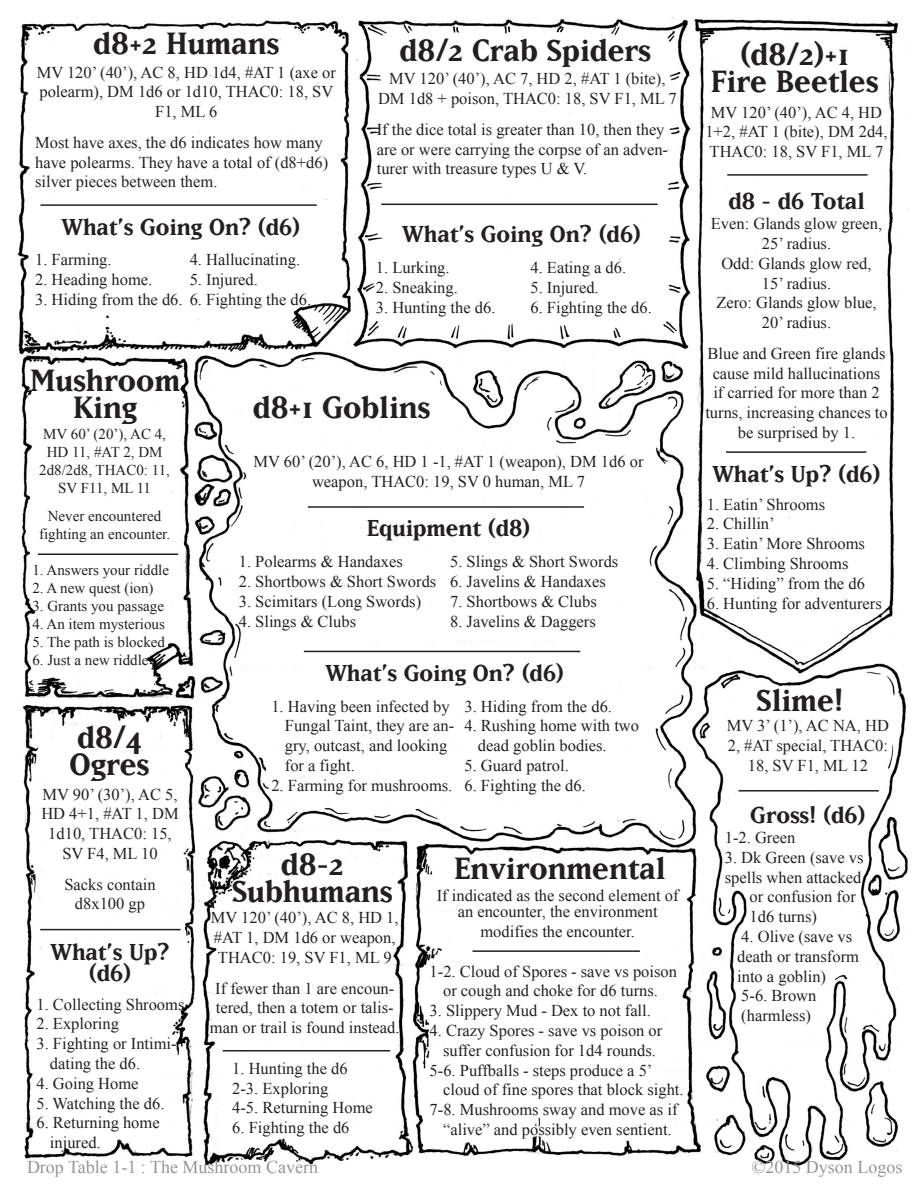
<style>
.page{position:relative;width:918px;height:1188px;background:#fff}
.page>*{position:absolute;margin:0;border:0;box-sizing:border-box;transform-origin:0 0}
.t1{font:700 36px/27px "Matrix";color:#231f20}
.t2{font:700 27px/21px "Matrix";color:#231f20;text-align:center}
.t3{font:18px "Times New Roman";color:#939598}
.t4{font:16.5px/19.8px "Times New Roman";color:#231f20;text-align:center}
.t5{font:15px/18px "Times New Roman";color:#231f20;text-align:center}
</style>
<div class="page">
<img style="left:17px;top:17px;width:894px;height:1151px">
<svg style="left:228px;top:875px;width:169px;height:32px"></svg>
<hr style="left:40px;top:204px;width:277px;height:2px;background:#231f20">
<hr style="left:381px;top:204px;width:277px;height:1px;background:#231f20">
<svg style="left:434px;top:885px;width:251px;height:58px"></svg>
<svg style="left:426px;top:961px;width:261px;height:182px"></svg>
<hr style="left:38px;top:554px;width:140px;height:1px;background:#231f20">
<hr style="left:727px;top:174px;width:141px;height:2px;background:#231f20">
<hr style="left:726px;top:451px;width:140px;height:2px;background:#231f20">
<hr style="left:223px;top:1050px;width:167px;height:2px;background:#231f20">
<hr style="left:308px;top:506px;width:276px;height:2px;background:#231f20">
<hr style="left:304px;top:651px;width:276px;height:1px;background:#231f20">
<hr style="left:738px;top:790px;width:141px;height:2px;background:#231f20">
<hr style="left:40px;top:929px;width:141px;height:1px;background:#231f20">
<hr style="left:472px;top:950px;width:168px;height:2px;background:#231f20">
<p class="t1" style="left:93px;top:30px;width:188px">d8+2 Humans</p>
<p class="t4" style="left:37px;top:62px;width:301px">MV 120’ (40’), AC 8, HD 1d4, #AT 1 (axe or polearm), DM 1d6 or 1d10, THAC0: 18, SV<br>F1, ML 6</p>
<p class="t4" style="left:35px;top:132px;width:295px;text-align:left">Most have axes, the d6 indicates how many have polearms. They have a total of (d8+d6) silver pieces between them.</p>
<p class="t2" style="left:62px;top:216px;width:240px">What’s Going On? (d6)</p>
<p class="t4" style="left:35px;top:249px;width:78px">1. Farming.</p>
<p class="t4" style="left:35px;top:269px;width:119px">2. Heading home.</p>
<p class="t4" style="left:35px;top:289px;width:278px">3. Hiding from the d6. 6. Fighting the d6.</p>
<p class="t4" style="left:190px;top:249px;width:112px">4. Hallucinating.</p>
<p class="t4" style="left:190px;top:269px;width:70px">5. Injured.</p>
<p class="t1" style="left:400px;top:36px;width:253px">d8/2 Crab Spiders</p>
<p class="t4" style="left:378px;top:69px;width:300px">MV 120’ (40’), AC 7, HD 2, #AT 1 (bite),<br>DM 1d8 + poison, THAC0: 18, SV F1, ML 7</p>
<p class="t4" style="left:377px;top:119px;width:293px;text-align:left">If the dice total is greater than 10, then they are or were carrying the corpse of an adven&shy;turer with treasure types U &amp; V.</p>
<p class="t2" style="left:402px;top:224px;width:240px">What’s Going On? (d6)</p>
<p class="t4" style="left:376px;top:257px;width:75px">1. Lurking.</p>
<p class="t4" style="left:376px;top:277px;width:84px">2. Sneaking.</p>
<p class="t4" style="left:376px;top:297px;width:121px">3. Hunting the d6.</p>
<p class="t4" style="left:530px;top:257px;width:97px">4. Eating a d6.</p>
<p class="t4" style="left:530px;top:277px;width:70px">5. Injured.</p>
<p class="t4" style="left:530px;top:297px;width:123px">6. Fighting the d6.</p>
<p class="t1" style="left:30px;top:367px;width:152px">Mushroom</p>
<p class="t1" style="left:73px;top:394px;width:65px">King</p>
<p class="t5" style="left:39px;top:424px;width:132px">MV 60’ (20’), AC 4,<br>HD 11, #AT 2, DM<br>2d8/2d8, THAC0: 11,<br>SV F11, ML 11</p>
<p class="t5" style="left:39px;top:507px;width:133px">Never encountered fighting an encounter.</p>
<p class="t5" style="left:32px;top:561px;width:138px">1. Answers your riddle</p>
<p class="t5" style="left:32px;top:579px;width:123px">2. A new quest (ion)</p>
<p class="t5" style="left:32px;top:597px;width:133px">3. Grants you passage</p>
<p class="t5" style="left:32px;top:615px;width:134px">4. An item mysterious</p>
<p class="t5" style="left:32px;top:633px;width:134px">5. The path is blocked</p>
<p class="t5" style="left:32px;top:651px;width:118px">6. Just a new riddle</p>
<p class="t1" style="left:253px;top:394px;width:179px">d8+1 Goblins</p>
<p class="t4" style="left:253px;top:451px;width:392px">MV 60’ (20’), AC 6, HD 1 -1, #AT 1 (weapon), DM 1d6 or weapon, THAC0: 19, SV 0 human, ML 7</p>
<p class="t2" style="left:367px;top:518px;width:165px">Equipment (d8)</p>
<p class="t4" style="left:239px;top:551px;width:166px">1. Polearms &amp; Handaxes</p>
<p class="t4" style="left:239px;top:571px;width:199px">2. Shortbows &amp; Short Swords</p>
<p class="t4" style="left:239px;top:591px;width:184px">3. Scimitars (Long Swords)</p>
<p class="t4" style="left:239px;top:611px;width:119px">4. Slings &amp; Clubs</p>
<p class="t4" style="left:450px;top:551px;width:170px">5. Slings &amp; Short Swords</p>
<p class="t4" style="left:450px;top:571px;width:157px">6. Javelins &amp; Handaxes</p>
<p class="t4" style="left:450px;top:591px;width:148px">7. Shortbows &amp; Clubs</p>
<p class="t4" style="left:450px;top:611px;width:147px">8. Javelins &amp; Daggers</p>
<p class="t2" style="left:325px;top:662px;width:240px">What’s Going On? (d6)</p>
<p class="t1" style="left:740px;top:40px;width:111px">(d8/2)+1</p>
<p class="t1" style="left:711px;top:67px;width:169px">Fire Beetles</p>
<p class="t4" style="left:705px;top:102px;width:184px">MV 120’ (40’), AC 4, HD<br>1+2, #AT 1 (bite), DM 2d4,<br>THAC0: 18, SV F1, ML 7</p>
<p class="t2" style="left:728px;top:191px;width:138px">d8 - d6 Total</p>
<p class="t4" style="left:711px;top:213px;width:173px">Even: Glands glow green,<br>25’ radius.</p>
<p class="t4" style="left:721px;top:253px;width:152px">Odd: Glands glow red,</p>
<p class="t4" style="left:762px;top:273px;width:71px">15’ radius.</p>
<p class="t4" style="left:716px;top:292px;width:162px">Zero: Glands glow blue,<br>20’ radius.</p>
<p class="t4" style="left:705px;top:343px;width:184px">Blue and Green fire glands cause mild hallucinations<br>if carried for more than 2 turns, increasing chances to be surprised by 1.</p>
<p class="t2" style="left:712px;top:464px;width:170px">What’s Up? (d6)</p>
<p class="t4" style="left:707px;top:494px;width:120px">1. Eatin’ Shrooms</p>
<p class="t4" style="left:707px;top:513px;width:69px">2. Chillin’</p>
<p class="t4" style="left:707px;top:533px;width:160px">3. Eatin’ More Shrooms</p>
<p class="t4" style="left:707px;top:553px;width:143px">4. Climbing Shrooms</p>
<p class="t4" style="left:707px;top:573px;width:160px">5. “Hiding” from the d6</p>
<p class="t4" style="left:707px;top:593px;width:177px">6. Hunting for adventurers</p>
<p class="t1" style="left:757px;top:687px;width:88px">Slime!</p>
<p class="t4" style="left:285px;top:696px;width:171px;text-align:left;text-indent:-14px">1. Having been infected by<br>Fungal Taint, they are an&shy;gry, outcast, and looking for a fight.</p>
<p class="t4" style="left:271px;top:775px;width:183px">2. Farming for mushrooms.</p>
<p class="t4" style="left:464px;top:696px;width:149px">3. Hiding from the d6.</p>
<p class="t4" style="left:478px;top:715px;width:163px;text-align:left;text-indent:-14px">4. Rushing home with two dead goblin bodies.</p>
<p class="t4" style="left:464px;top:755px;width:106px">5. Guard patrol.</p>
<p class="t4" style="left:464px;top:775px;width:123px">6. Fighting the d6.</p>
<p class="t4" style="left:727px;top:716px;width:164px">MV 3’ (1’), AC NA, HD<br>2, #AT special, THAC0:<br>18, SV F1, ML 12</p>
<p class="t2" style="left:750px;top:805px;width:117px">Gross! (d6)</p>
<p class="t4" style="left:725px;top:827px;width:72px">1-2. Green</p>
<p class="t4" style="left:725px;top:847px;width:140px;text-align:left">3. Dk Green (save vs spells when attacked</p>
<p class="t4" style="left:750px;top:887px;width:108px">or confusion for</p>
<p class="t4" style="left:750px;top:906px;width:69px">1d6 turns)</p>
<p class="t4" style="left:741px;top:926px;width:112px">4. Olive (save vs</p>
<p class="t4" style="left:737px;top:946px;width:123px">death or transform</p>
<p class="t4" style="left:737px;top:966px;width:90px">into a goblin)</p>
<p class="t4" style="left:741px;top:986px;width:77px">5-6. Brown</p>
<p class="t4" style="left:741px;top:1005px;width:71px">(harmless)</p>
<p class="t1" style="left:70px;top:723px;width:81px">d8/4<br>Ogres</p>
<p class="t4" style="left:41px;top:784px;width:139px">MV 90’ (30’), AC 5,<br>HD 4+1, #AT 1, DM<br>1d10, THAC0: 15,<br>SV F4, ML 10</p>
<p class="t4" style="left:64px;top:874px;width:93px">Sacks contain</p>
<p class="t4" style="left:75px;top:894px;width:72px">d8x100 gp</p>
<p class="t1" style="left:281px;top:850px;width:64px">d8-2</p>
<p class="t1" style="left:232px;top:877px;width:162px">Subhumans</p>
<p class="t1" style="left:454px;top:855px;width:213px">Environmental</p>
<p class="t4" style="left:437px;top:886px;width:243px;line-height:16.5px">If indicated as the second element of an encounter, the environment</p>
<p class="t4" style="left:480px;top:921px;width:156px">modifies the encounter.</p>
<p class="t4" style="left:430px;top:961px;width:249px">1-2. Cloud of Spores - save vs poison or cough and choke for d6 turns.</p>
<p class="t4" style="left:430px;top:1000px;width:223px">3. Slippery Mud - Dex to not fall.</p>
<p class="t4" style="left:430px;top:1020px;width:234px">4. Crazy Spores - save vs poison or suffer confusion for 1d4 rounds.</p>
<p class="t4" style="left:443px;top:1060px;width:242px;text-align:left;text-indent:-14px">5-6. Puffballs - steps produce a 5’ cloud of fine spores that block sight.</p>
<p class="t4" style="left:430px;top:1099px;width:249px">7-8. Mushrooms sway and move as if “alive” and possibly even sentient.</p>
<p class="t4" style="left:211px;top:907px;width:189px;text-align:left">MV 120’ (40’), AC 8, HD 1, #AT 1, DM 1d6 or weapon,<br>THAC0: 19, SV F1, ML 9</p>
<p class="t4" style="left:210px;top:978px;width:191px">If fewer than 1 are encoun&shy;tered, then a totem or talis&shy;man or trail is found instead.</p>
<p class="t2" style="left:51px;top:941px;width:121px">What’s Up? (d6)</p>
<p class="t4" style="left:36px;top:994px;width:150px">1. Collecting Shrooms</p>
<p class="t4" style="left:36px;top:1013px;width:84px">2. Exploring</p>
<p class="t4" style="left:50px;top:1033px;width:128px;text-align:left;text-indent:-14px">3. Fighting or Intimi&shy;dating the d6.</p>
<p class="t4" style="left:36px;top:1073px;width:104px">4. Going Home</p>
<p class="t4" style="left:36px;top:1093px;width:130px">5. Watching the d6.</p>
<p class="t4" style="left:50px;top:1112px;width:111px;text-align:left;text-indent:-14px">6. Returning home injured.</p>
<p class="t3" style="left:27px;top:1155px;width:293px">Drop Table 1-1 : The Mushroom Cavern</p>
<p class="t3" style="left:752px;top:1155px;width:152px">©2015 Dyson Logos</p>
<p class="t4" style="left:232px;top:1058px;width:117px">1. Hunting the d6</p>
<p class="t4" style="left:232px;top:1078px;width:98px">2-3. Exploring</p>
<p class="t4" style="left:232px;top:1098px;width:142px">4-5. Returning Home</p>
<p class="t4" style="left:232px;top:1117px;width:119px">6. Fighting the d6</p>
</div>
